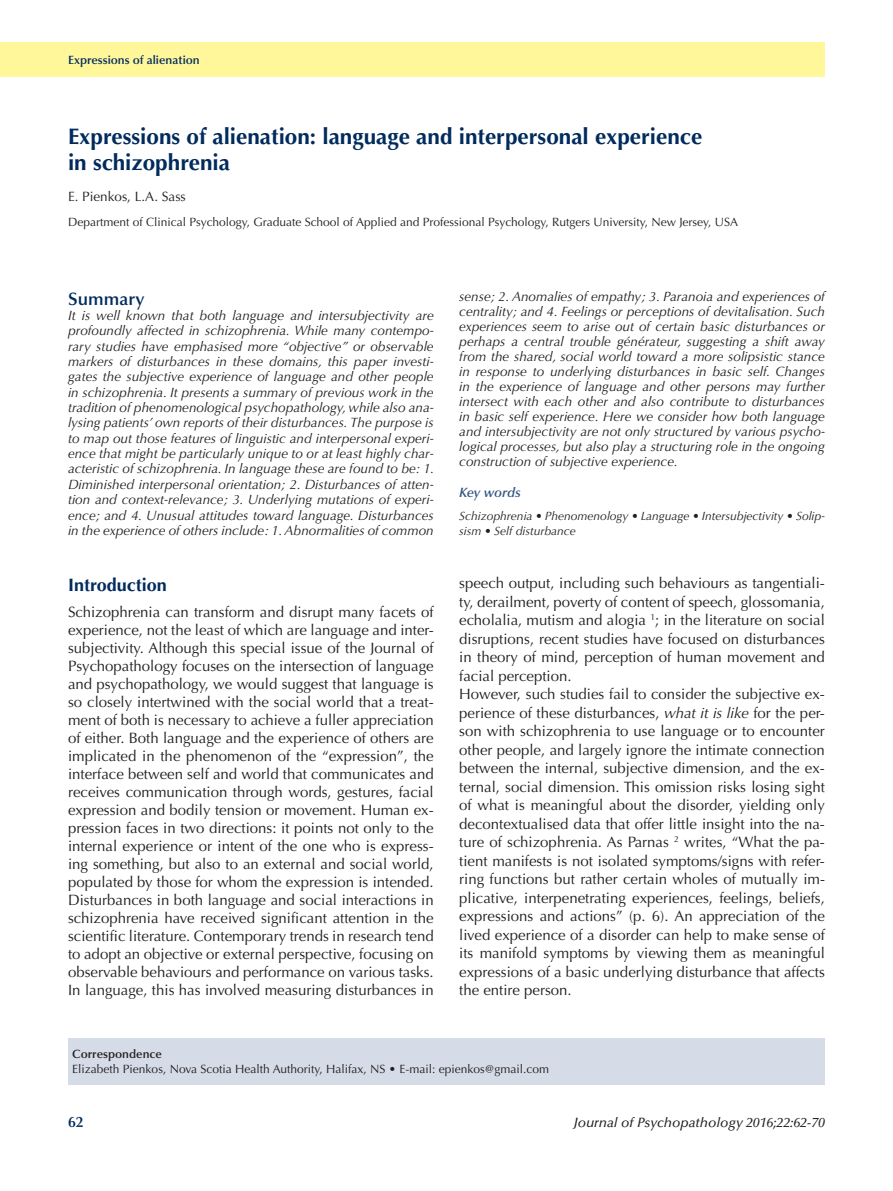
<style>
.page{position:relative;width:893px;height:1191px;background:#fff}
.page>*{position:absolute;margin:0;border:0;box-sizing:border-box;transform-origin:0 0}
.t1{font:700 22.5px/25.5px "Optima LT Std";color:#002b5d}
.t2{font:700 18px "Optima LT Std";color:#002b5d}
.t3{font:600 18px "Optima LT Std";color:#002b5d}
.t4{font:15px/18.5px "Optima LT Std";color:#231f20;text-align:justify}
.t5{font:600 15px "Optima LT Std";color:#002b5d}
.t6{font:italic 13.5px/15.3px "Optima LT Std";color:#231f20;text-align:justify}
.t7{font:italic 500 13.5px "Optima LT Std";color:#231f20}
.t8{font:13.5px "Optima LT Std";color:#231f20}
.t9{font:italic 600 13.5px "Optima LT Std";letter-spacing:-.005em;color:#335582}
.t10{font:12px "Optima LT Std";color:#231f20}
.t11{font:italic 12px/14.4px "Optima LT Std";color:#231f20}
.t12{font:600 12px "Optima LT Std";color:#002b5d}
.t13{font:600 12px "Optima LT Std";color:#231f20}
.s1{font-style:italic}
</style>
<div class="page">
<div style="left:0;top:43px;width:825px;height:34px;background:#fff79a"></div>
<div style="left:68px;top:1037px;width:757px;height:47px;background:#d5dce8"></div>
<p class="t12" style="left:68px;top:53px;width:133px">Expressions of alienation</p>
<h1 class="t1" style="left:68px;top:124px;width:636px">Expressions of alienation: language and interpersonal experience in schizophrenia</h1>
<p class="t8" style="left:68px;top:188px;width:119px">E. Pienkos, L.A. Sass</p>
<p class="t10" style="left:68px;top:215px;width:672px">Department of Clinical Psychology, Graduate School of Applied and Professional Psychology, Rutgers University, New Jersey, USA</p>
<p class="t3" style="left:68px;top:288px;width:78px">Summary</p>
<p class="t6" style="left:68px;top:308px;width:368px">It is well known that both language and intersubjectivity are profoundly affected in schizophrenia. While many contempo&shy;rary studies have emphasised more “objective” or observable markers of disturbances in these domains, this paper investi&shy;gates the subjective experience of language and other people in schizophrenia. It presents a summary of previous work in the tradition of phenomenological psychopathology, while also ana&shy;lysing patients’ own reports of their disturbances. The purpose is to map out those features of linguistic and interpersonal experi&shy;ence that might be particularly unique to or at least highly char&shy;acteristic of schizophrenia. In language these are found to be: 1.<br>Diminished interpersonal orientation; 2. Disturbances of atten&shy;tion and context-relevance; 3. Underlying mutations of experi&shy;ence; and 4. Unusual attitudes toward language. Disturbances in the experience of others include: 1. Abnormalities of common</p>
<p class="t2" style="left:68px;top:574px;width:100px">Introduction</p>
<p class="t4" style="left:68px;top:603px;width:367px;line-height:18px">Schizophrenia can transform and disrupt many facets of experience, not the least of which are language and inter&shy;subjectivity. Although this special issue of the Journal of Psychopathology focuses on the intersection of language and psychopathology, we would suggest that language is so closely intertwined with the social world that a treat&shy;ment of both is necessary to achieve a fuller appreciation of either. Both language and the experience of others are implicated in the phenomenon of the “expression”, the interface between self and world that communicates and receives communication through words, gestures, facial expression and bodily tension or movement. Human ex&shy;pression faces in two directions: it points not only to the internal experience or intent of the one who is express&shy;ing something, but also to an external and social world, populated by those for whom the expression is intended.<br>Disturbances in both language and social interactions in schizophrenia have received significant attention in the scientific literature. Contemporary trends in research tend to adopt an objective or external perspective, focusing on observable behaviours and performance on various tasks.<br>In language, this has involved measuring disturbances in</p>
<p class="t6" style="left:459px;top:289px;width:367px">sense; 2. Anomalies of empathy; 3. Paranoia and experiences of centrality; and 4. Feelings or perceptions of devitalisation. Such experiences seem to arise out of certain basic disturbances or perhaps a central trouble générateur, suggesting a shift away from the shared, social world toward a more solipsistic stance in response to underlying disturbances in basic self. Changes in the experience of language and other persons may further intersect with each other and also contribute to disturbances in basic self experience. Here we consider how both language and intersubjectivity are not only structured by various psycho&shy;logical processes, but also play a structuring role in the ongoing construction of subjective experience.</p>
<p class="t9" style="left:459px;top:485px;width:63px">Key words</p>
<p class="t11" style="left:459px;top:509px;width:367px">Schizophrenia • Phenomenology • Language • Intersubjectivity • Solip&shy;sism • Self disturbance</p>
<p class="t4" style="left:459px;top:574px;width:367px;text-align:left">speech output, including such behaviours as tangentiali&shy;ty, derailment, poverty of content of speech, glossomania, echolalia, mutism and alogia <sup>1</sup>; in the literature on social disruptions, recent studies have focused on disturbances in theory of mind, perception of human movement and facial perception.<br>However, such studies fail to consider the subjective ex&shy;perience of these disturbances, <span class="s1">what it is like</span> for the per&shy;son with schizophrenia to use language or to encounter other people, and largely ignore the intimate connection between the internal, subjective dimension, and the ex&shy;ternal, social dimension. This omission risks losing sight of what is meaningful about the disorder, yielding only decontextualised data that offer little insight into the na&shy;ture of schizophrenia. As Parnas <sup>2</sup> writes, “What the pa&shy;tient manifests is not isolated symptoms/signs with refer&shy;ring functions but rather certain wholes of mutually im&shy;plicative, interpenetrating experiences, feelings, beliefs, expressions and actions” (p. 6). An appreciation of the lived experience of a disorder can help to make sense of its manifold symptoms by viewing them as meaningful expressions of a basic underlying disturbance that affects the entire person.</p>
<p class="t13" style="left:72px;top:1047px;width:91px">Correspondence</p>
<p class="t10" style="left:72px;top:1061px;width:478px">Elizabeth Pienkos, Nova Scotia Health Authority, Halifax, NS • E-mail: epienkos@gmail.com</p>
<p class="t5" style="left:68px;top:1113px;width:17px">62</p>
<p class="t7" style="left:574px;top:1114px;width:253px">Journal of Psychopathology 2016;22:62-70</p>
</div>
